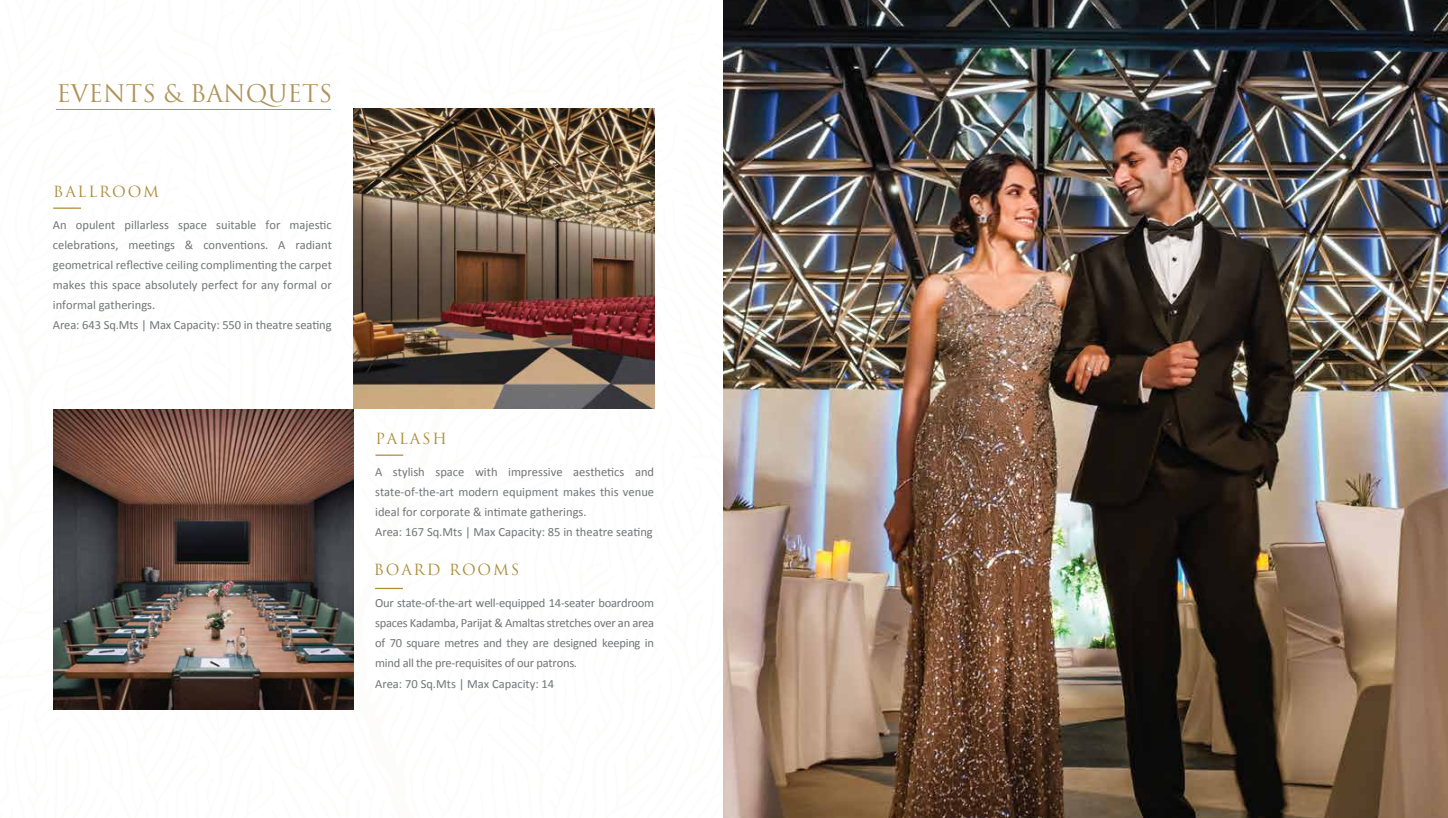
<style>
.page{position:relative;width:1448px;height:818px;background:#fff}
.page>*{position:absolute;margin:0;border:0;box-sizing:border-box;transform-origin:0 0}
.t1{font:23.75px "Trajan Pro";letter-spacing:.005em;color:#b0935a}
.t2{font:15px "Trajan Pro";letter-spacing:.12em;color:#ad8b3a}
.t3{font:12.5px/20px "Calibri";color:#727476}
.t4{font:12.5px/20px "Calibri";letter-spacing:-.02em;color:#727476}
</style>
<div class="page">
<hr style="left:56px;top:109px;width:274px;height:1px;background:#b0935a">
<img style="left:724px;top:0;width:723px;height:817px">
<hr style="left:53px;top:207px;width:28px;height:2px;background:#ad8b3a">
<svg style="left:375px;top:454px;width:28px;height:1px"></svg>
<hr style="left:375px;top:587px;width:28px;height:2px;background:#ad8b3a">
<img style="left:53px;top:409px;width:301px;height:300px">
<img style="left:354px;top:108px;width:300px;height:301px">
<h1 class="t1" style="left:56px;top:78px;width:277px">EVENTS &amp; BANQUETS</h1>
<p class="t2" style="left:53px;top:182px;width:107px">BALLROOM</p>
<p class="t3" style="left:53px;top:214px;width:280px">An opulent pillarless space suitable for majestic celebrations, meetings &amp; conventions. A radiant geometrical reflective ceiling complimenting the carpet makes this space absolutely perfect for any formal or informal gatherings.<br>Area: 643 Sq.Mts | Max Capacity: 550 in theatre seating</p>
<p class="t2" style="left:375px;top:429px;width:73px">PALASH</p>
<p class="t3" style="left:375px;top:461px;width:280px">A stylish space with impressive aesthetics and state-of-the-art modern equipment makes this venue ideal for corporate &amp; intimate gatherings.<br>Area: 167 Sq.Mts | Max Capacity: 85 in theatre seating</p>
<p class="t2" style="left:374px;top:560px;width:147px">BOARD ROOMS</p>
<p class="t4" style="left:375px;top:592px;width:280px">Our state-of-the-art well-equipped 14-seater boardroom spaces Kadamba, Parijat &amp; Amaltas stretches over an area of 70 square metres and they are designed keeping in mind all the pre-requisites of our patrons.<br>Area: 70 Sq.Mts | Max Capacity: 14</p>
</div>
